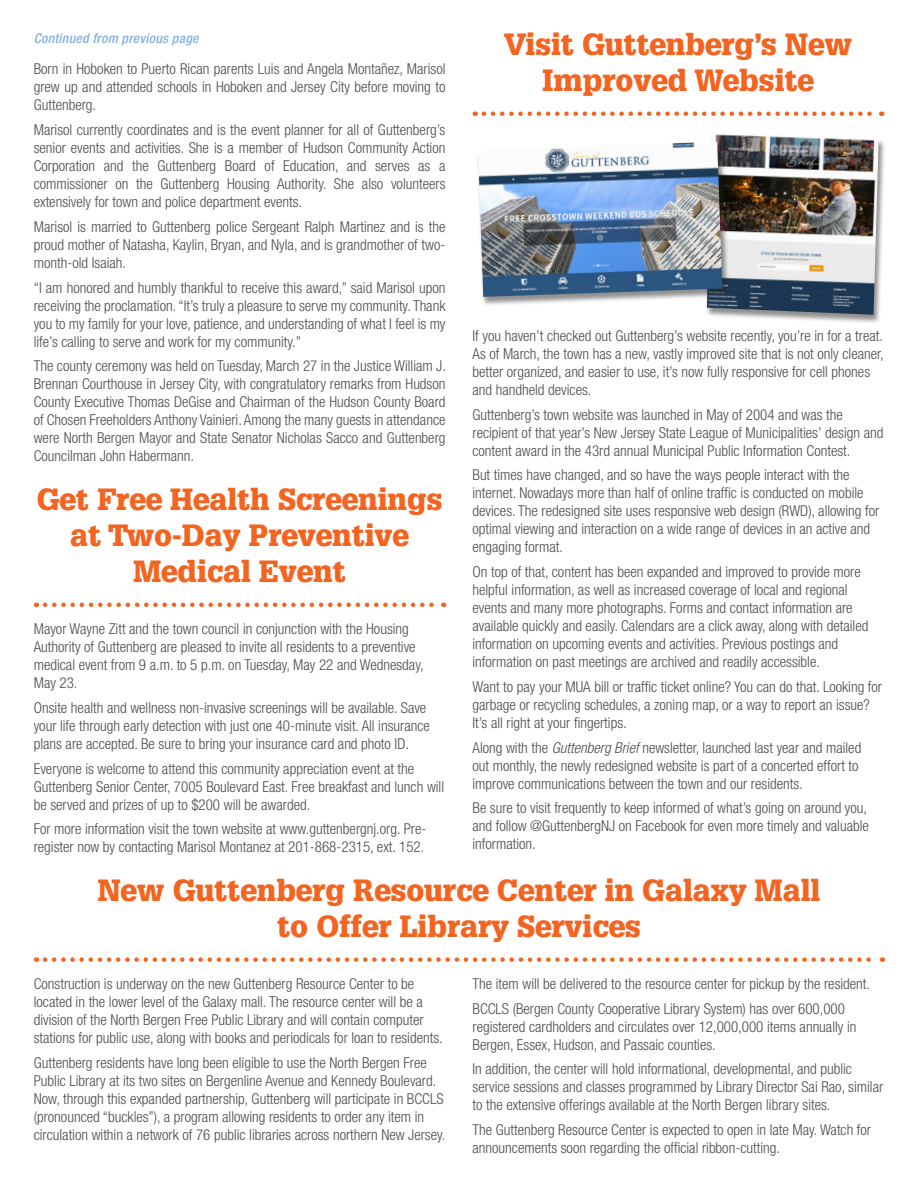
<style>
.page{position:relative;width:918px;height:1188px;background:#fff}
.page>*{position:absolute;margin:0;border:0;box-sizing:border-box;transform-origin:0 0}
.Headline{font:900 30px/36px "Glypha LT Std";color:#f36421;text-align:center}
.Body{font:300 condensed 15px/18px "Helvetica Neue LT Std";color:#4b4c4d}
.Body-2{font:italic 500 condensed 13.5px "Helvetica Neue LT Std";letter-spacing:.02em;color:#85b0dd}
.s1{font-style:italic}
</style>
<div class="page">
<svg style="left:45px;top:957px;width:838px;height:5px"></svg>
<svg style="left:484px;top:111px;width:398px;height:5px"></svg>
<svg style="left:45px;top:603px;width:399px;height:4px"></svg>
<div style="left:705px;top:132px;width:181px;height:192px;background:#231f20;opacity:.5"></div>
<img style="left:707px;top:132px;width:172px;height:183px">
<div style="left:477px;top:142px;width:253px;height:164px;background:#231f20;opacity:.5"></div>
<img style="left:478px;top:142px;width:244px;height:155px">
<p class="Body-2" style="left:34px;top:31px;width:166px">Continued from previous page</p>
<p class="Body" style="left:34px;top:60px;width:413px;text-align:justify">Born in Hoboken to Puerto Rican parents Luis and Angela Montañez, Marisol grew up and attended schools in Hoboken and Jersey City before moving to Guttenberg.</p>
<p class="Body" style="left:34px;top:121px;width:413px;text-align:justify">Marisol currently coordinates and is the event planner for all of Guttenberg’s senior events and activities. She is a member of Hudson Community Action Corporation and the Guttenberg Board of Education, and serves as a commissioner on the Guttenberg Housing Authority. She also volunteers extensively for town and police department events.</p>
<p class="Body" style="left:34px;top:218px;width:413px;text-align:justify">Marisol is married to Guttenberg police Sergeant Ralph Martinez and is the proud mother of Natasha, Kaylin, Bryan, and Nyla, and is grandmother of two&shy;month-old Isaiah.</p>
<p class="Body" style="left:34px;top:278px;width:413px;text-align:justify">“I am honored and humbly thankful to receive this award,” said Marisol upon receiving the proclamation. “It’s truly a pleasure to serve my community. Thank you to my family for your love, patience, and understanding of what I feel is my life’s calling to serve and work for my community.”</p>
<p class="Body" style="left:34px;top:357px;width:414px;text-align:justify">The county ceremony was held on Tuesday, March 27 in the Justice William J.<br>Brennan Courthouse in Jersey City, with congratulatory remarks from Hudson County Executive Thomas DeGise and Chairman of the Hudson County Board of Chosen Freeholders Anthony Vainieri. Among the many guests in attendance were North Bergen Mayor and State Senator Nicholas Sacco and Guttenberg Councilman John Habermann.</p>
<p class="Headline" style="left:37px;top:482px;width:407px">Get Free Health Screenings at Two-Day Preventive<br>Medical Event</p>
<p class="Body" style="left:34px;top:620px;width:391px">Mayor Wayne Zitt and the town council in conjunction with the Housing Authority of Guttenberg are pleased to invite all residents to a preventive medical event from 9 a.m. to 5 p.m. on Tuesday, May 22 and Wednesday, May 23.</p>
<p class="Body" style="left:34px;top:698px;width:398px">Onsite health and wellness non-invasive screenings will be available. Save your life through early detection with just one 40-minute visit. All insurance plans are accepted. Be sure to bring your insurance card and photo ID.</p>
<p class="Body" style="left:34px;top:759px;width:412px">Everyone is welcome to attend this community appreciation event at the<br>Guttenberg Senior Center, 7005 Boulevard East. Free breakfast and lunch will be served and prizes of up to $200 will be awarded.</p>
<p class="Body" style="left:34px;top:820px;width:394px">For more information visit the town website at www.guttenbergnj.org. Pre&shy;register now by contacting Marisol Montanez at 201-868-2315, ext. 152.</p>
<p class="Headline" style="left:504px;top:27px;width:350px">Visit Guttenberg’s New<br>Improved Website</p>
<p class="Body" style="left:472px;top:327px;width:413px">If you haven’t checked out Guttenberg’s website recently, you’re in for a treat.<br>As of March, the town has a new, vastly improved site that is not only cleaner, better organized, and easier to use, it’s now fully responsive for cell phones and handheld devices.</p>
<p class="Body" style="left:472px;top:405px;width:413px">Guttenberg’s town website was launched in May of 2004 and was the recipient of that year’s New Jersey State League of Municipalities’ design and content award in the 43rd annual Municipal Public Information Contest.</p>
<p class="Body" style="left:472px;top:466px;width:408px">But times have changed, and so have the ways people interact with the internet. Nowadays more than half of online traffic is conducted on mobile devices. The redesigned site uses responsive web design (RWD), allowing for optimal viewing and interaction on a wide range of devices in an active and engaging format.</p>
<p class="Body" style="left:472px;top:563px;width:397px">On top of that, content has been expanded and improved to provide more helpful information, as well as increased coverage of local and regional events and many more photographs. Forms and contact information are available quickly and easily. Calendars are a click away, along with detailed information on upcoming events and activities. Previous postings and information on past meetings are archived and readily accessible.</p>
<p class="Body" style="left:472px;top:678px;width:411px">Want to pay your MUA bill or traffic ticket online? You can do that. Looking for garbage or recycling schedules, a zoning map, or a way to report an issue?<br>It’s all right at your fingertips.</p>
<p class="Body" style="left:472px;top:738px;width:390px">Along with the <span class="s1">Guttenberg Brief</span> newsletter, launched last year and mailed out monthly, the newly redesigned website is part of a concerted effort to improve communications between the town and our residents.</p>
<p class="Body" style="left:472px;top:799px;width:398px;text-align:justify">Be sure to visit frequently to keep informed of what’s going on around you, and follow @GuttenbergNJ on Facebook for even more timely and valuable information.</p>
<p class="Headline" style="left:98px;top:872px;width:724px">New Guttenberg Resource Center in Galaxy Mall to Offer Library Services</p>
<p class="Body" style="left:34px;top:974px;width:411px">Construction is underway on the new Guttenberg Resource Center to be located in the lower level of the Galaxy mall. The resource center will be a division of the North Bergen Free Public Library and will contain computer stations for public use, along with books and periodicals for loan to residents.</p>
<p class="Body" style="left:34px;top:1053px;width:413px">Guttenberg residents have long been eligible to use the North Bergen Free Public Library at its two sites on Bergenline Avenue and Kennedy Boulevard.<br>Now, through this expanded partnership, Guttenberg will participate in BCCLS (pronounced “buckles”), a program allowing residents to order any item in circulation within a network of 76 public libraries across northern New Jersey.</p>
<p class="Body" style="left:472px;top:974px;width:399px">The item will be delivered to the resource center for pickup by the resident.</p>
<p class="Body" style="left:472px;top:999px;width:385px">BCCLS (Bergen County Cooperative Library System) has over 600,000 registered cardholders and circulates over 12,000,000 items annually in<br>Bergen, Essex, Hudson, and Passaic counties.</p>
<p class="Body" style="left:472px;top:1060px;width:412px">In addition, the center will hold informational, developmental, and public service sessions and classes programmed by Library Director Sai Rao, similar to the extensive offerings available at the North Bergen library sites.</p>
<p class="Body" style="left:472px;top:1121px;width:400px">The Guttenberg Resource Center is expected to open in late May. Watch for announcements soon regarding the official ribbon-cutting.</p>
</div>
